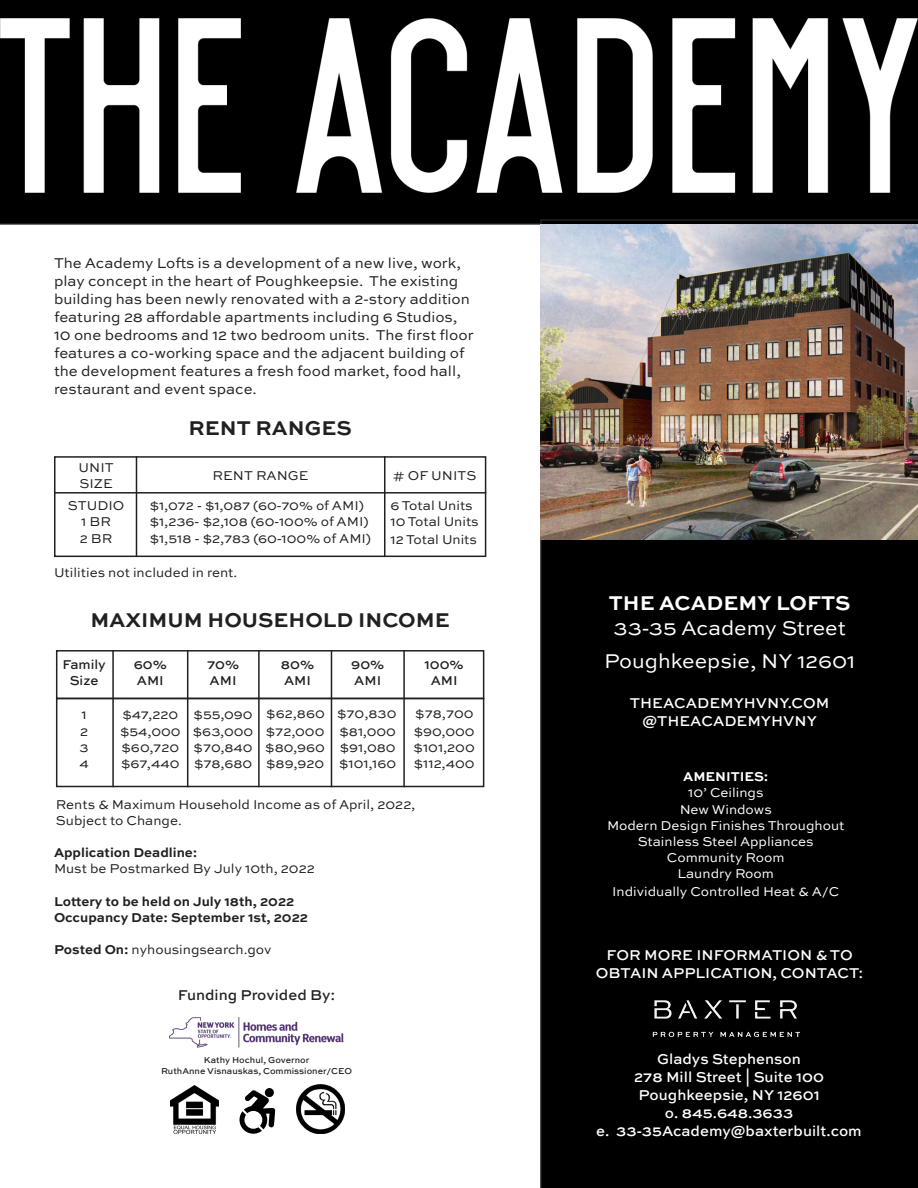
<style>
.page{position:relative;width:918px;height:1188px;background:#fff}
.page>*{position:absolute;margin:0;border:0;box-sizing:border-box;transform-origin:0 0}
.t1{font:21px/32.4px "Sweet Sans Pro";color:#fff;text-align:center}
.t2{font:700 21px "Sweet Sans Pro";color:#231f20}
.t3{font:700 21px "Sweet Sans Pro";color:#fff}
.t4{font:15px/18px "Sweet Sans Pro";color:#231f20}
.t5{font:500 15px/18px "Sweet Sans Pro";color:#fff;text-align:center}
.t6{font:500 15px "Sweet Sans Pro";color:#231f20}
.t7{font:13.5px/16.2px "Sweet Sans Pro";color:#231f20}
.t8{font:13.5px/16.2px "Sweet Sans Pro";color:#fff;text-align:center}
.t9{font:700 13.5px/16.2px "Sweet Sans Pro";color:#231f20}
.t10{font:500 13.5px/16.2px "Sweet Sans Pro";color:#231f20}
.t11{font:700 13.5px "Sweet Sans Pro";color:#fff}
.t12{font:500 9px/10.8px "Sweet Sans Pro";color:#231f20;text-align:center}
.s1{font-weight:700}
</style>
<div class="page">
<div style="left:0;top:0;width:918px;height:225px;background:#000"></div>
<img style="left:0;top:18px;width:918px;height:175px">
<div style="left:540px;top:219px;width:378px;height:969px;background:#000"></div>
<div style="left:616px;top:935px;width:218px;height:106px;background:#000"></div>
<img style="left:540px;top:225px;width:378px;height:315px">
<img style="left:170px;top:1017px;width:174px;height:31px">
<img style="left:170px;top:1085px;width:48px;height:49px">
<svg style="left:265px;top:1088px;width:9px;height:9px"></svg>
<svg style="left:240px;top:1090px;width:35px;height:44px"></svg>
<img style="left:296px;top:1085px;width:49px;height:49px">
<div style="left:56px;top:698px;width:428px;height:89px;border:2px solid #231f20"></div>
<div style="left:56px;top:650px;width:428px;height:49px;border:2px solid #231f20"></div>
<hr style="left:112px;top:650px;width:2px;height:137px;background:#231f20">
<hr style="left:187px;top:650px;width:1px;height:137px;background:#231f20">
<hr style="left:258px;top:650px;width:2px;height:137px;background:#231f20">
<hr style="left:331px;top:650px;width:1px;height:137px;background:#231f20">
<hr style="left:403px;top:650px;width:2px;height:137px;background:#231f20">
<div style="left:54px;top:456px;width:432px;height:101px;border:2px solid #231f20"></div>
<hr style="left:54px;top:492px;width:432px;height:2px;background:#231f20">
<hr style="left:136px;top:456px;width:1px;height:101px;background:#231f20">
<hr style="left:384px;top:456px;width:1px;height:101px;background:#231f20">
<p class="t4" style="left:54px;top:253px;width:421px">The Academy Lofts is a development of a new live, work, play concept in the heart of Poughkeepsie. The existing building has been newly renovated with a 2-story addition featuring 28 affordable apartments including 6 Studios, 10 one bedrooms and 12 two bedroom units. The first floor features a co-working space and the adjacent building of the development features a fresh food market, food hall, restaurant and event space.</p>
<h1 class="t2" style="left:189px;top:412px;width:165px">RENT RANGES</h1>
<p class="t7" style="left:79px;top:459px;width:37px">UNIT<br>SIZE</p>
<p class="t7" style="left:213px;top:467px;width:97px">RENT RANGE</p>
<p class="t7" style="left:393px;top:467px;width:85px"># OF UNITS</p>
<p class="t7" style="left:150px;top:497px;width:223px">$1,072 - $1,087 (60-70% of AMI) $1,236- $2,108 (60-100% of AMI) $1,518 - $2,783 (60-100% of AMI)</p>
<p class="t7" style="left:68px;top:497px;width:58px;text-align:center">STUDIO<br>1 BR<br>2 BR</p>
<p class="t7" style="left:391px;top:497px;width:90px">6 Total Units<br>10 Total Units</p>
<p class="t7" style="left:391px;top:531px;width:88px">12 Total Units</p>
<p class="t7" style="left:54px;top:564px;width:185px">Utilities not included in rent.</p>
<h1 class="t2" style="left:91px;top:604px;width:361px">MAXIMUM HOUSEHOLD INCOME</h1>
<p class="t10" style="left:62px;top:655px;width:45px;text-align:center">Family<br>Size</p>
<p class="t10" style="left:134px;top:655px;width:35px">60%<br>AMI</p>
<p class="t10" style="left:207px;top:655px;width:34px">70%<br>AMI</p>
<p class="t10" style="left:281px;top:655px;width:35px">80%<br>AMI</p>
<p class="t10" style="left:351px;top:655px;width:35px">90%<br>AMI</p>
<p class="t10" style="left:425px;top:655px;width:41px;text-align:center">100%<br>AMI</p>
<p class="t7" style="left:193px;top:706px;width:62px;text-align:justify">$55,090 $63,000 $70,840 $78,680</p>
<p class="t7" style="left:266px;top:704px;width:60px;line-height:17.5px">$62,860 $72,000</p>
<p class="t7" style="left:414px;top:704px;width:63px;line-height:17.5px">$78,700 $90,000</p>
<p class="t7" style="left:414px;top:739px;width:63px">$101,200 $112,400</p>
<p class="t7" style="left:337px;top:704px;width:61px;line-height:17.5px">$70,830 $81,000</p>
<p class="t7" style="left:339px;top:739px;width:59px">$91,080 $101,160</p>
<p class="t7" style="left:79px;top:706px;width:11px">1<br>2<br>3<br>4</p>
<p class="t7" style="left:120px;top:706px;width:62px">$47,220 $54,000 $60,720 $67,440</p>
<p class="t7" style="left:265px;top:739px;width:61px">$80,960 $89,920</p>
<p class="t7" style="left:56px;top:796px;width:361px">Rents &amp; Maximum Household Income as of April, 2022,<br>Subject to Change.</p>
<p class="t9" style="left:54px;top:844px;width:145px">Application Deadline:</p>
<p class="t7" style="left:54px;top:860px;width:262px">Must be Postmarked By July 10th, 2022</p>
<p class="t9" style="left:54px;top:892px;width:256px">Lottery to be held on July 18th, 2022<br>Occupancy Date: September 1st, 2022</p>
<p class="t7" style="left:54px;top:941px;width:219px"><span class="s1">Posted On:</span> nyhousingsearch.gov</p>
<p class="t6" style="left:178px;top:984px;width:159px">Funding Provided By:</p>
<p class="t12" style="left:161px;top:1054px;width:193px">Kathy Hochul, Governor<br>RuthAnne Visnauskas, Commissioner/CEO</p>
<h1 class="t3" style="left:609px;top:587px;width:243px">THE ACADEMY LOFTS</h1>
<h1 class="t1" style="left:604px;top:611px;width:253px">33-35 Academy Street<br>Poughkeepsie, NY 12601</h1>
<p class="t5" style="left:630px;top:693px;width:201px">THEACADEMYHVNY.COM @THEACADEMYHVNY</p>
<p class="t11" style="left:683px;top:766px;width:87px">AMENITIES:</p>
<p class="t8" style="left:607px;top:784px;width:239px">10’ Ceilings<br>New Windows<br>Modern Design Finishes Throughout<br>Stainless Steel Appliances<br>Community Room<br>Laundry Room</p>
<p class="t8" style="left:612px;top:883px;width:229px">Individually Controlled Heat &amp; A/C</p>
<p class="t5" style="left:596px;top:945px;width:269px">FOR MORE INFORMATION &amp; TO<br>OBTAIN APPLICATION, CONTACT:</p>
<p class="t5" style="left:596px;top:1049px;width:267px">Gladys Stephenson<br>278 Mill Street | Suite 100<br>Poughkeepsie, NY 12601<br>o. 845.648.3633<br>e. 33-35Academy@baxterbuilt.com</p>
</div>
